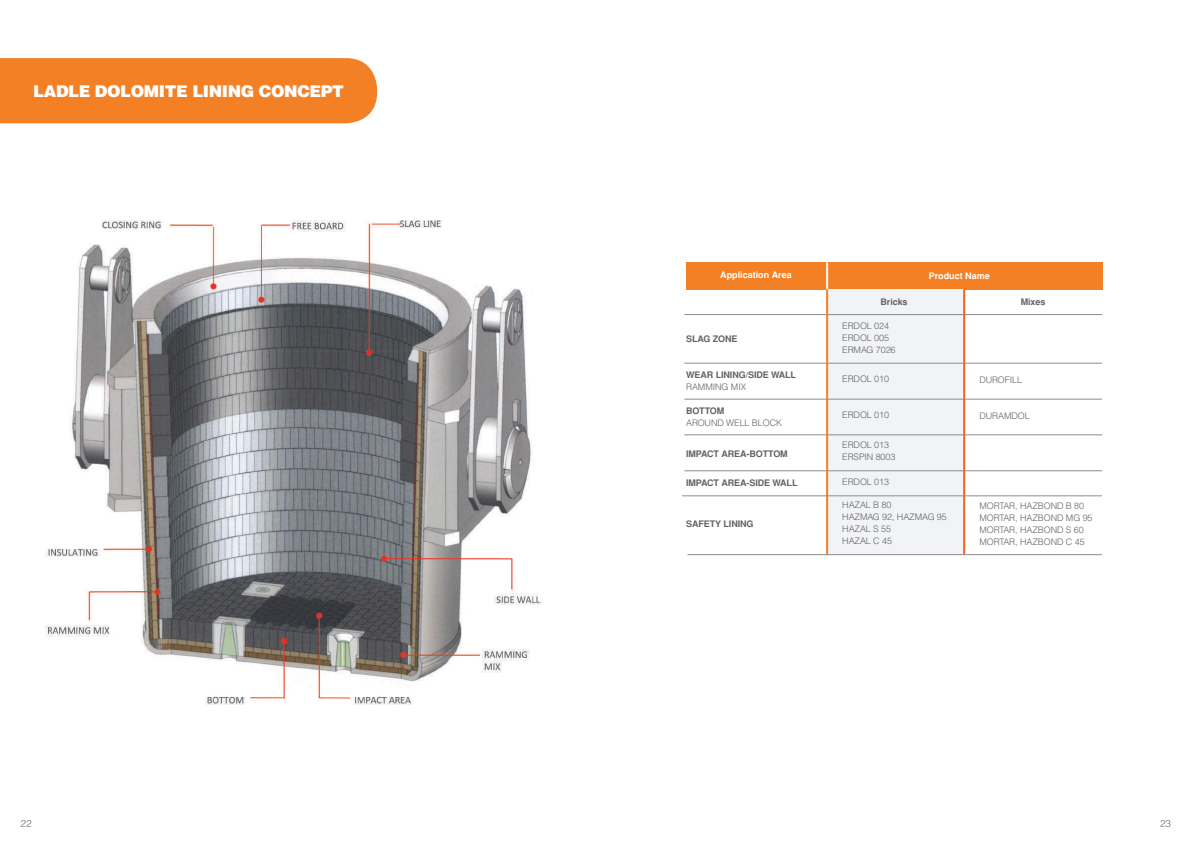
<style>
.page{position:relative;width:1191px;height:842px;background:#fff}
.page>*{position:absolute;margin:0;border:0;box-sizing:border-box;transform-origin:0 0}
.t1{font:16.2px "Helvetica Black Tr";letter-spacing:-.025em;color:#fff}
.t2{font:10px "Helvetica Light Normal Tr";color:#6c6d70}
.t3{font:9px/12px "Helvetica Light Normal Tr";letter-spacing:-.01em;color:#636366}
.t4{font:700 9px "Helvetica Tr";letter-spacing:-.01em;color:#636366}
.t5{font:700 9px "Helvetica Tr";color:#fff}
</style>
<div class="page">
<div style="left:686px;top:262px;width:416px;height:27px;background:#f48026"></div>
<div style="left:0;top:58px;width:377px;height:65px;background:#f48026"></div>
<img style="left:45px;top:220px;width:497px;height:485px">
<div style="left:827px;top:289px;width:136px;height:266px;background:#f2f3f4"></div>
<hr style="left:684px;top:314px;width:418px;height:1px;background:#8a8c8f">
<hr style="left:684px;top:363px;width:418px;height:1px;background:#8a8c8f">
<hr style="left:684px;top:399px;width:418px;height:1px;background:#8a8c8f">
<hr style="left:684px;top:435px;width:418px;height:1px;background:#8a8c8f">
<hr style="left:684px;top:471px;width:418px;height:1px;background:#8a8c8f">
<hr style="left:826px;top:289px;width:2px;height:266px;background:#f48026">
<hr style="left:963px;top:289px;width:2px;height:266px;background:#f36421">
<hr style="left:682px;top:496px;width:420px;height:1px;background:#8a8c8f">
<hr style="left:687px;top:554px;width:415px;height:1px;background:#8a8c8f">
<hr style="left:826px;top:262px;width:2px;height:27px;background:#fff">
<h1 class="t1" style="left:33px;top:80px;width:312px">LADLE DOLOMITE LINING CONCEPT</h1>
<p class="t5" style="left:720px;top:270px;width:73px">Application Area</p>
<p class="t5" style="left:928px;top:270px;width:63px">Product Name</p>
<p class="t4" style="left:686px;top:334px;width:53px">SLAG ZONE</p>
<p class="t4" style="left:686px;top:370px;width:111px">WEAR LINING/SIDE WALL</p>
<p class="t3" style="left:686px;top:381px;width:62px">RAMMING MIX</p>
<p class="t4" style="left:686px;top:406px;width:40px">BOTTOM</p>
<p class="t3" style="left:686px;top:417px;width:97px">AROUND WELL BLOCK</p>
<p class="t4" style="left:686px;top:449px;width:103px">IMPACT AREA-BOTTOM</p>
<p class="t4" style="left:686px;top:478px;width:113px">IMPACT AREA-SIDE WALL</p>
<p class="t4" style="left:686px;top:519px;width:69px">SAFETY LINING</p>
<p class="t4" style="left:880px;top:297px;width:29px">Bricks</p>
<p class="t4" style="left:1020px;top:297px;width:26px">Mixes</p>
<p class="t3" style="left:842px;top:320px;width:55px">ERDOL 024<br>ERDOL 005<br>ERMAG 7026</p>
<p class="t3" style="left:842px;top:373px;width:48px">ERDOL 010</p>
<p class="t3" style="left:842px;top:409px;width:48px">ERDOL 010</p>
<p class="t3" style="left:842px;top:439px;width:55px">ERDOL 013<br>ERSPIN 8003</p>
<p class="t3" style="left:842px;top:476px;width:48px">ERDOL 013</p>
<p class="t3" style="left:842px;top:499px;width:106px">HAZAL B 80<br>HAZMAG 92, HAZMAG 95<br>HAZAL S 55<br>HAZAL C 45</p>
<p class="t3" style="left:979px;top:374px;width:44px">DUROFILL</p>
<p class="t3" style="left:979px;top:410px;width:52px">DURAMDOL</p>
<p class="t3" style="left:979px;top:500px;width:115px">MORTAR, HAZBOND B 80<br>MORTAR, HAZBOND MG 95<br>MORTAR, HAZBOND S 60<br>MORTAR, HAZBOND C 45</p>
<p class="t2" style="left:21px;top:817px;width:13px">22</p>
<p class="t2" style="left:1160px;top:817px;width:13px">23</p>
</div>
